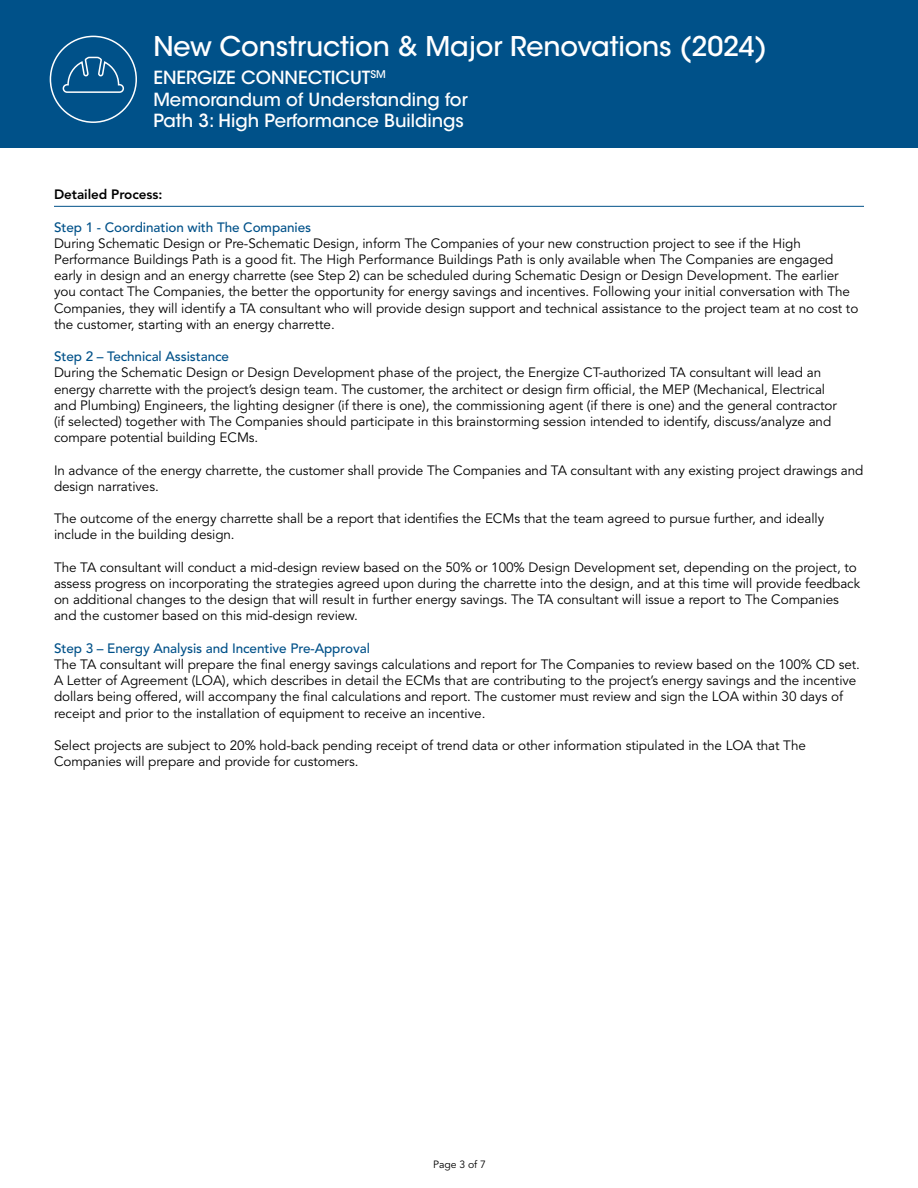
<style>
.page{position:relative;width:918px;height:1188px;background:#fff}
.page>*{position:absolute;margin:0;border:0;box-sizing:border-box;transform-origin:0 0}
.t1{font:500 27px "ITC Avant Garde Std";letter-spacing:-.005em;color:#fff}
.t2{font:500 18px/21.6px "ITC Avant Garde Std";color:#fff}
.t3{font:13.5px/16.2px "Avenir LT Std";letter-spacing:-.005em;color:#000}
.t4{font:500 13.5px "Avenir LT Std";letter-spacing:-.005em;color:#005189}
.t5{font:800 13.5px "Avenir LT Std";letter-spacing:-.005em;color:#000}
.t6{font:10.5px "Avenir LT Std";letter-spacing:-.005em;color:#000}
</style>
<div class="page">
<div style="left:0;top:0;width:918px;height:148px;background:#005189"></div>
<div style="left:50px;top:36px;width:87px;height:87px;border:2px solid #fff;border-radius:50%"></div>
<svg style="left:62px;top:56px;width:62px;height:37px"></svg>
<hr style="left:54px;top:206px;width:810px;height:1px;background:#005189">
<h1 class="t1" style="left:153px;top:29px;width:615px">New Construction &amp; Major Renovations (2024)</h1>
<h2 class="t2" style="left:153px;top:67px;width:316px">ENERGIZE CONNECTICUT<sup>SM<br></sup>Memorandum of Understanding for<br>Path 3: High Performance Buildings</h2>
<p class="t5" style="left:54px;top:187px;width:110px">Detailed Process:</p>
<p class="t4" style="left:54px;top:219px;width:259px">Step 1 - Coordination with The Companies</p>
<p class="t3" style="left:54px;top:235px;width:806px">During Schematic Design or Pre-Schematic Design, inform The Companies of your new construction project to see if the High Performance Buildings Path is a good fit. The High Performance Buildings Path is only available when The Companies are engaged early in design and an energy charrette (see Step 2) can be scheduled during Schematic Design or Design Development. The earlier you contact The Companies, the better the opportunity for energy savings and incentives. Following your initial conversation with The Companies, they will identify a TA consultant who will provide design support and technical assistance to the project team at no cost to the customer, starting with an energy charrette.</p>
<p class="t4" style="left:54px;top:349px;width:177px">Step 2 – Technical Assistance</p>
<p class="t3" style="left:54px;top:365px;width:785px">During the Schematic Design or Design Development phase of the project, the Energize CT-authorized TA consultant will lead an energy charrette with the project’s design team. The customer, the architect or design firm official, the MEP (Mechanical, Electrical and Plumbing) Engineers, the lighting designer (if there is one), the commissioning agent (if there is one) and the general contractor (if selected) together with The Companies should participate in this brainstorming session intended to identify, discuss/analyze and compare potential building ECMs.</p>
<p class="t3" style="left:54px;top:462px;width:811px">In advance of the energy charrette, the customer shall provide The Companies and TA consultant with any existing project drawings and design narratives.</p>
<p class="t3" style="left:54px;top:511px;width:772px">The outcome of the energy charrette shall be a report that identifies the ECMs that the team agreed to pursue further, and ideally include in the building design.</p>
<p class="t3" style="left:54px;top:559px;width:808px">The TA consultant will conduct a mid-design review based on the 50% or 100% Design Development set, depending on the project, to assess progress on incorporating the strategies agreed upon during the charrette into the design, and at this time will provide feedback on additional changes to the design that will result in further energy savings. The TA consultant will issue a report to The Companies and the customer based on this mid-design review.</p>
<p class="t4" style="left:54px;top:640px;width:317px">Step 3 – Energy Analysis and Incentive Pre-Approval</p>
<p class="t3" style="left:54px;top:657px;width:808px">The TA consultant will prepare the final energy savings calculations and report for The Companies to review based on the 100% CD set.<br>A Letter of Agreement (LOA), which describes in detail the ECMs that are contributing to the project’s energy savings and the incentive dollars being offered, will accompany the final calculations and report. The customer must review and sign the LOA within 30 days of receipt and prior to the installation of equipment to receive an incentive.</p>
<p class="t3" style="left:54px;top:738px;width:753px">Select projects are subject to 20% hold-back pending receipt of trend data or other information stipulated in the LOA that The<br>Companies will prepare and provide for customers.</p>
<p class="t6" style="left:433px;top:1158px;width:54px">Page 3 of 7</p>
</div>
